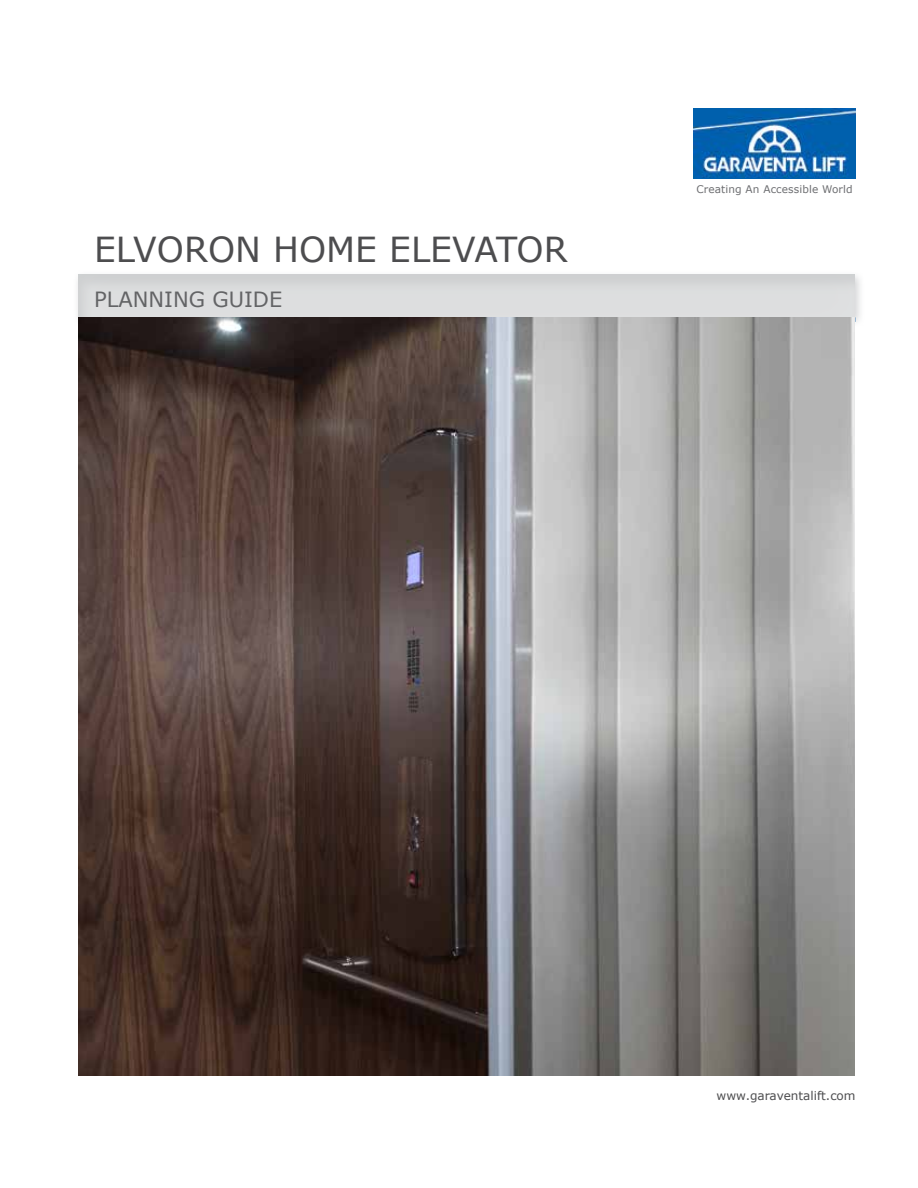
<style>
.page{position:relative;width:918px;height:1188px;background:#fff}
.page>*{position:absolute;margin:0;border:0;box-sizing:border-box;transform-origin:0 0}
.t1{font:34.5px "Verdana";color:#4d4d4f}
.t2{font:21px "Verdana";color:#636466}
.t3{font:12px "Verdana";color:#4d4d4f}
.t4{font:10.5px "Verdana";letter-spacing:.01em;color:#6d6e71}
</style>
<div class="page">
<div style="left:76px;top:269px;width:780px;height:50px;background:#dcddde;opacity:.75"></div>
<img style="left:694px;top:108px;width:162px;height:71px">
<img style="left:78px;top:317px;width:777px;height:759px">
<h1 class="t1" style="left:94px;top:226px;width:475px">ELVORON HOME ELEVATOR</h1>
<h2 class="t2" style="left:94px;top:285px;width:190px">PLANNING GUIDE</h2>
<p class="t4" style="left:696px;top:182px;width:158px">Creating An Accessible World</p>
<p class="t3" style="left:717px;top:1087px;width:140px">www.garaventalift.com</p>
</div>
